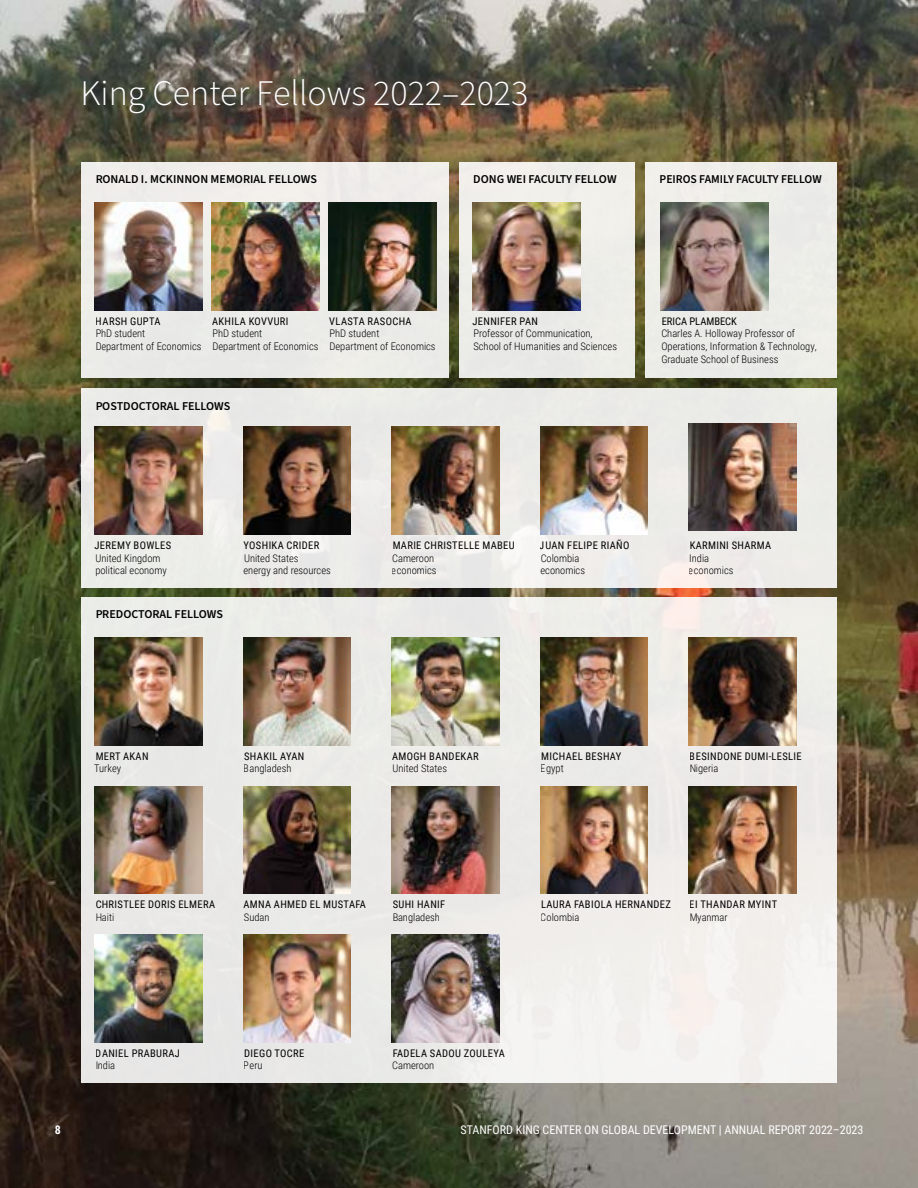
<style>
.page{position:relative;width:918px;height:1188px;background:#fff}
.page>*{position:absolute;margin:0;border:0;box-sizing:border-box;transform-origin:0 0}
.t1{font:300 36px "Source Sans 3";color:#fff}
.t2{font:600 12px "Source Sans 3";color:#000}
.t3{font:12px "Roboto Condensed";color:#fff}
.t4{font:700 12px "Roboto Condensed";color:#fff}
.t5{font:300 10.5px/12.6px "Roboto Condensed";color:#000}
.t6{font:10.5px "Roboto Condensed";letter-spacing:.035em;color:#000}
.t7{font:10.5px "Roboto Condensed";color:#000}
</style>
<div class="page">
<img style="left:0;top:0;width:918px;height:1188px">
<div style="left:81px;top:597px;width:756px;height:486px;background:#ecece9"></div>
<div style="left:81px;top:388px;width:756px;height:200px;background:#ecebe8"></div>
<div style="left:81px;top:162px;width:367px;height:216px;background:#ecece8"></div>
<div style="left:459px;top:162px;width:175px;height:216px;background:#edede9"></div>
<img style="left:94px;top:934px;width:108px;height:108px">
<img style="left:243px;top:934px;width:108px;height:108px">
<img style="left:392px;top:934px;width:108px;height:108px">
<img style="left:94px;top:786px;width:108px;height:108px">
<img style="left:243px;top:786px;width:108px;height:108px">
<img style="left:392px;top:786px;width:108px;height:108px">
<img style="left:540px;top:786px;width:108px;height:108px">
<img style="left:688px;top:786px;width:108px;height:108px">
<img style="left:94px;top:638px;width:108px;height:108px">
<img style="left:243px;top:638px;width:108px;height:108px">
<img style="left:392px;top:638px;width:108px;height:108px">
<img style="left:540px;top:638px;width:108px;height:108px">
<img style="left:688px;top:638px;width:108px;height:108px">
<img style="left:94px;top:427px;width:108px;height:108px">
<img style="left:243px;top:427px;width:108px;height:108px">
<img style="left:392px;top:427px;width:108px;height:108px">
<img style="left:540px;top:427px;width:108px;height:108px">
<img style="left:688px;top:423px;width:108px;height:107px">
<img style="left:94px;top:202px;width:108px;height:108px">
<img style="left:212px;top:202px;width:108px;height:108px">
<img style="left:329px;top:202px;width:108px;height:108px">
<img style="left:472px;top:202px;width:108px;height:108px">
<div style="left:645px;top:162px;width:191px;height:216px;background:#ecece8"></div>
<img style="left:661px;top:202px;width:108px;height:108px">
<h1 class="t1" style="left:80px;top:71px;width:450px">King Center Fellows 2022–2023</h1>
<p class="t2" style="left:95px;top:172px;width:223px">RONALD I. MCKINNON MEMORIAL FELLOWS</p>
<p class="t2" style="left:473px;top:172px;width:145px">DONG WEI FACULTY FELLOW</p>
<p class="t2" style="left:660px;top:172px;width:164px">PEIROS FAMILY FACULTY FELLOW</p>
<p class="t6" style="left:96px;top:314px;width:66px">HARSH GUPTA</p>
<p class="t5" style="left:95px;top:327px;width:108px">PhD student<br>Department of Economics</p>
<p class="t6" style="left:212px;top:314px;width:78px">AKHILA KOVVURI</p>
<p class="t5" style="left:212px;top:327px;width:108px">PhD student<br>Department of Economics</p>
<p class="t6" style="left:329px;top:314px;width:84px">VLASTA RASOCHA</p>
<p class="t5" style="left:330px;top:327px;width:108px">PhD student<br>Department of Economics</p>
<p class="t2" style="left:95px;top:398px;width:137px">POSTDOCTORAL FELLOWS</p>
<p class="t6" style="left:472px;top:314px;width:67px">JENNIFER PAN</p>
<p class="t5" style="left:473px;top:327px;width:145px">Professor of Communication,<br>School of Humanities and Sciences</p>
<p class="t7" style="left:662px;top:314px;width:77px">ERICA PLAMBECK</p>
<p class="t5" style="left:661px;top:327px;width:157px">Charles A. Holloway Professor of<br>Operations, Information &amp; Technology,<br>Graduate School of Business</p>
<p class="t6" style="left:94px;top:538px;width:78px">JEREMY BOWLES</p>
<p class="t5" style="left:95px;top:551px;width:73px">United Kingdom political economy</p>
<p class="t2" style="left:95px;top:607px;width:129px">PREDOCTORAL FELLOWS</p>
<p class="t6" style="left:244px;top:538px;width:77px">YOSHIKA CRIDER</p>
<p class="t5" style="left:243px;top:551px;width:89px">United States<br>energy and resources</p>
<p class="t6" style="left:393px;top:538px;width:123px">MARIE CHRISTELLE MABEU</p>
<p class="t5" style="left:392px;top:551px;width:46px">Cameroon economics</p>
<p class="t6" style="left:540px;top:538px;width:91px">JUAN FELIPE RIAÑO</p>
<p class="t5" style="left:540px;top:551px;width:46px">Colombia economics</p>
<p class="t6" style="left:690px;top:538px;width:83px">KARMINI SHARMA</p>
<p class="t5" style="left:689px;top:551px;width:46px">India economics</p>
<p class="t6" style="left:96px;top:749px;width:54px">MERT AKAN</p>
<p class="t5" style="left:94px;top:762px;width:28px">Turkey</p>
<p class="t6" style="left:244px;top:749px;width:62px">SHAKIL AYAN</p>
<p class="t5" style="left:244px;top:762px;width:49px">Bangladesh</p>
<p class="t6" style="left:392px;top:749px;width:88px">AMOGH BANDEKAR</p>
<p class="t5" style="left:393px;top:762px;width:56px">United States</p>
<p class="t6" style="left:541px;top:749px;width:82px">MICHAEL BESHAY</p>
<p class="t5" style="left:541px;top:762px;width:24px">Egypt</p>
<p class="t6" style="left:690px;top:749px;width:114px">BESINDONE DUMI-LESLIE</p>
<p class="t5" style="left:689px;top:762px;width:30px">Nigeria</p>
<p class="t6" style="left:95px;top:897px;width:121px">CHRISTLEE DORIS ELMERA</p>
<p class="t5" style="left:95px;top:910px;width:20px">Haiti</p>
<p class="t6" style="left:244px;top:897px;width:124px">AMNA AHMED EL MUSTAFA</p>
<p class="t5" style="left:244px;top:910px;width:27px">Sudan</p>
<p class="t6" style="left:393px;top:897px;width:54px">SUHI HANIF</p>
<p class="t5" style="left:392px;top:910px;width:49px">Bangladesh</p>
<p class="t6" style="left:541px;top:897px;width:131px">LAURA FABIOLA HERNANDEZ</p>
<p class="t5" style="left:541px;top:910px;width:40px">Colombia</p>
<p class="t6" style="left:690px;top:897px;width:89px">EI THANDAR MYINT</p>
<p class="t5" style="left:689px;top:910px;width:40px">Myanmar</p>
<p class="t6" style="left:96px;top:1046px;width:86px">DANIEL PRABURAJ</p>
<p class="t5" style="left:95px;top:1059px;width:21px">India</p>
<p class="t6" style="left:244px;top:1046px;width:62px">DIEGO TOCRE</p>
<p class="t5" style="left:244px;top:1059px;width:20px">Peru</p>
<p class="t6" style="left:393px;top:1046px;width:114px">FADELA SADOU ZOULEYA</p>
<p class="t5" style="left:392px;top:1059px;width:44px">Cameroon</p>
<p class="t4" style="left:55px;top:1121px;width:8px">8</p>
<p class="t3" style="left:461px;top:1121px;width:404px">STANFORD KING CENTER ON GLOBAL DEVELOPMENT | ANNUAL REPORT 2022–2023</p>
</div>
